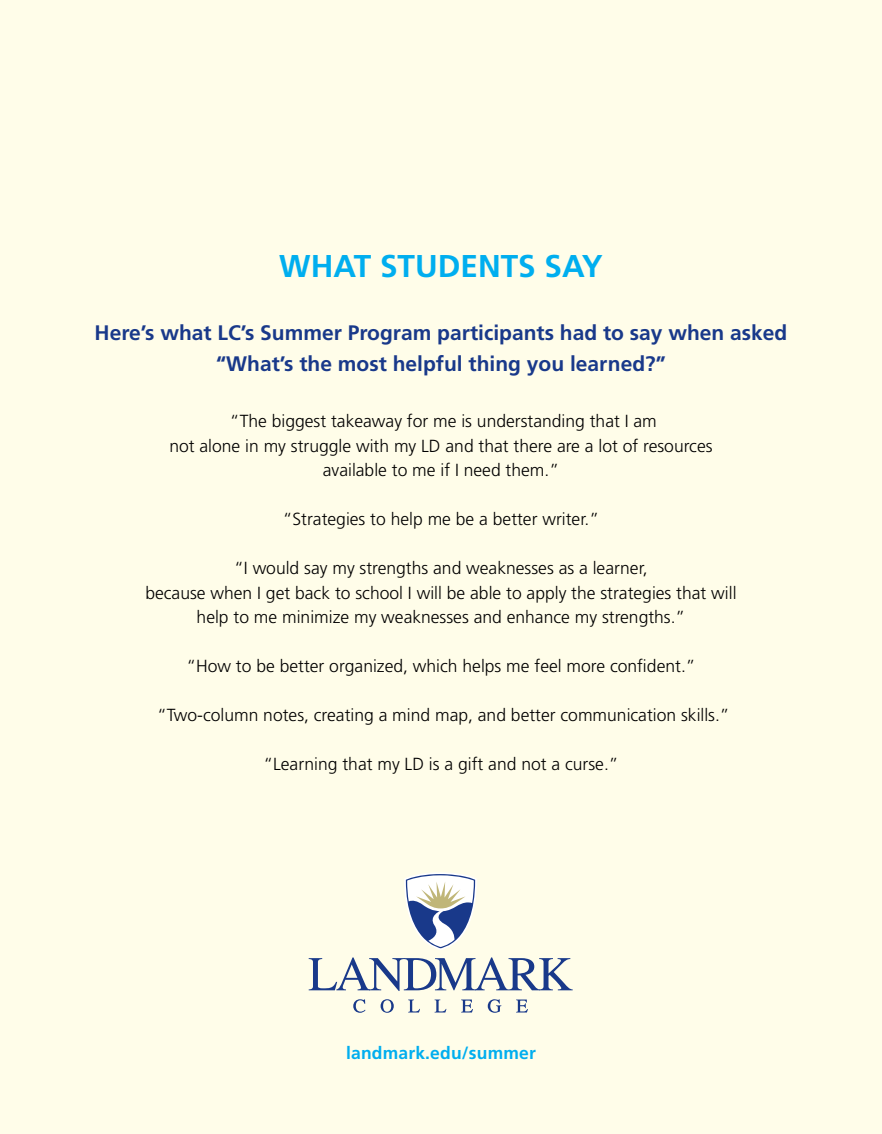
<style>
.page{position:relative;width:882px;height:1134px;background:#fffde9}
.page>*{position:absolute;margin:0;border:0;box-sizing:border-box;transform-origin:0 0}
.t1{font:700 31.5px "Frutiger";color:#00aeef}
.t2{font:700 21px/31.5px "Frutiger";color:#19398a;text-align:center}
.t3{font:300 17.5px/24.5px "Frutiger";color:#000;text-align:center}
.t4{font:700 17.5px "Frutiger";letter-spacing:.01em;color:#00aeef}
</style>
<div class="page">
<svg style="left:404px;top:872px;width:73px;height:78px"></svg>
<svg style="left:309px;top:957px;width:264px;height:34px"></svg>
<svg style="left:353px;top:999px;width:12px;height:14px"></svg>
<svg style="left:381px;top:999px;width:13px;height:14px"></svg>
<svg style="left:408px;top:1000px;width:12px;height:13px"></svg>
<svg style="left:435px;top:1000px;width:11px;height:13px"></svg>
<svg style="left:461px;top:1000px;width:12px;height:13px"></svg>
<svg style="left:488px;top:999px;width:13px;height:14px"></svg>
<svg style="left:516px;top:1000px;width:12px;height:13px"></svg>
<h1 class="t1" style="left:279px;top:247px;width:325px">WHAT STUDENTS SAY</h1>
<p class="t2" style="left:95px;top:316px;width:694px">Here’s what LC’s Summer Program participants had to say when asked “What’s the most helpful thing you learned?”</p>
<p class="t3" style="left:169px;top:409px;width:545px">“The biggest takeaway for me is understanding that I am<br>not alone in my struggle with my LD and that there are a lot of resources available to me if I need them.”</p>
<p class="t3" style="left:283px;top:507px;width:318px">“Strategies to help me be a better writer.”</p>
<p class="t3" style="left:145px;top:556px;width:593px">“I would say my strengths and weaknesses as a learner,<br>because when I get back to school I will be able to apply the strategies that will help to me minimize my weaknesses and enhance my strengths.”</p>
<p class="t3" style="left:186px;top:654px;width:511px">“How to be better organized, which helps me feel more confident.”</p>
<p class="t3" style="left:157px;top:703px;width:574px">“Two-column notes, creating a mind map, and better communication skills.”</p>
<p class="t3" style="left:263px;top:752px;width:357px">“Learning that my LD is a gift and not a curse.”</p>
<p class="t4" style="left:346px;top:1042px;width:191px">landmark.edu/summer</p>
</div>
